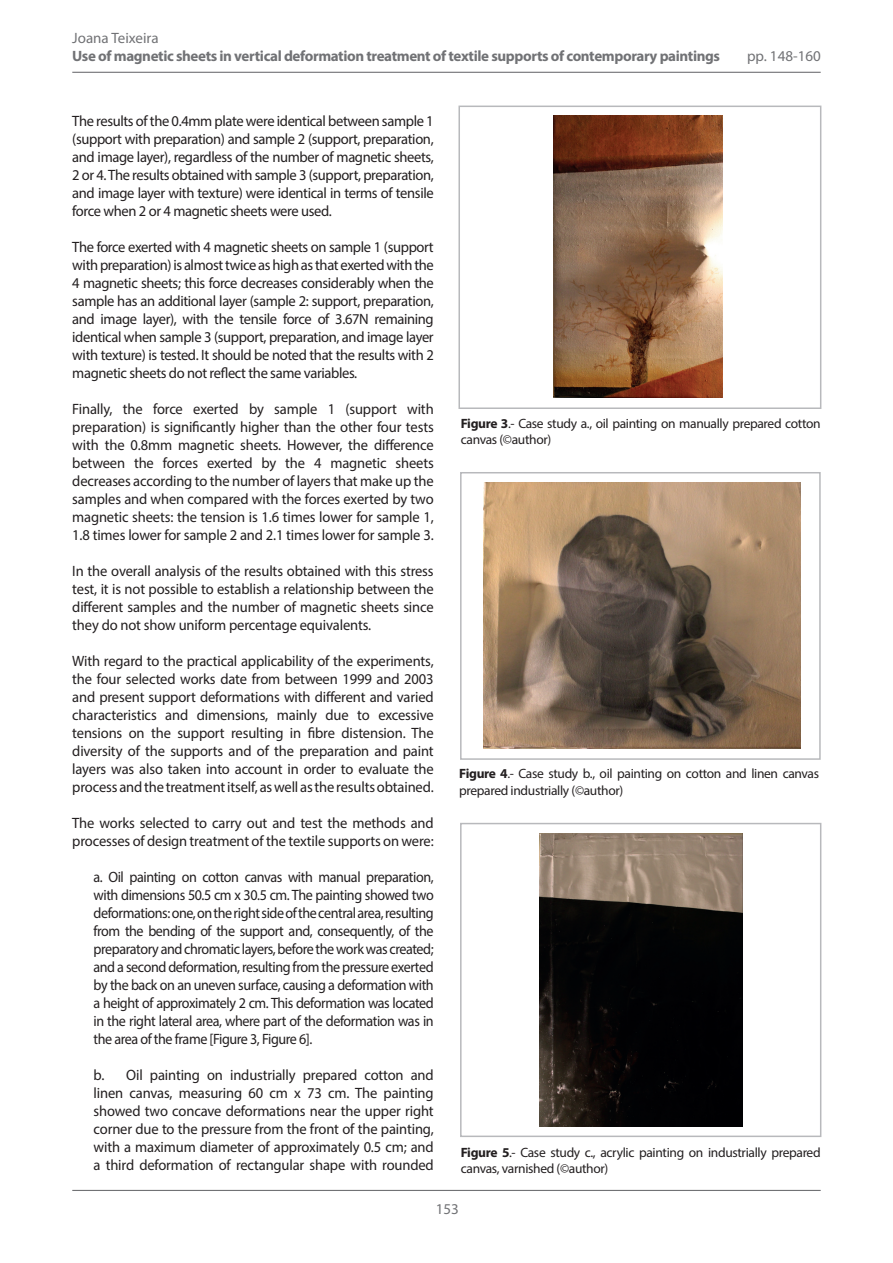
<style>
.page{position:relative;width:893px;height:1263px;background:#fff}
.page>*{position:absolute;margin:0;border:0;box-sizing:border-box;transform-origin:0 0}
.t1{font:15px/18px "Myriad Pro";letter-spacing:-.01em;color:#231f20;text-align:justify}
.t2{font:15px/18px "Myriad Pro";letter-spacing:-.01em;color:#231f20;text-align:justify;scale:.94 1}
.t3{font:700 15px "Myriad Pro";letter-spacing:-.025em;color:#717275}
.t4{font:15px "Myriad Pro";color:#717275}
.t5{font:13.5px/16.5px "Myriad Pro";letter-spacing:-.025em;color:#231f20}
.s1{font-weight:700}
</style>
<div class="page">
<hr style="left:72px;top:72px;width:749px;height:1px;background:#717275">
<hr style="left:72px;top:1190px;width:749px;height:1px;background:#717275">
<img style="left:553px;top:116px;width:169px;height:282px">
<div style="left:458px;top:106px;width:363px;height:303px;border:2px solid #b8b9bc"></div>
<img style="left:483px;top:482px;width:317px;height:267px">
<div style="left:460px;top:472px;width:361px;height:288px;border:2px solid #b8b9bc"></div>
<img style="left:539px;top:833px;width:203px;height:294px">
<div style="left:460px;top:823px;width:361px;height:314px;border:2px solid #b8b9bc"></div>
<p class="t4" style="left:72px;top:29px;width:88px">Joana Teixeira</p>
<p class="t3" style="left:72px;top:46px;width:649px">Use of magnetic sheets in vertical deformation treatment of textile supports of contemporary paintings</p>
<p class="t4" style="left:747px;top:47px;width:75px">pp. 148-160</p>
<p class="t1" style="left:72px;top:112px;width:363px">The results of the 0.4mm plate were identical between sample 1 (support with preparation) and sample 2 (support, preparation, and image layer), regardless of the number of magnetic sheets, 2 or 4. The results obtained with sample 3 (support, preparation, and image layer with texture) were identical in terms of tensile force when 2 or 4 magnetic sheets were used.</p>
<p class="t1" style="left:72px;top:238px;width:363px">The force exerted with 4 magnetic sheets on sample 1 (support with preparation) is almost twice as high as that exerted with the 4 magnetic sheets; this force decreases considerably when the sample has an additional layer (sample 2: support, preparation, and image layer), with the tensile force of 3.67N remaining identical when sample 3 (support, preparation, and image layer with texture) is tested. It should be noted that the results with 2 magnetic sheets do not reflect the same variables.</p>
<p class="t1" style="left:72px;top:400px;width:363px">Finally, the force exerted by sample 1 (support with preparation) is significantly higher than the other four tests with the 0.8mm magnetic sheets. However, the difference between the forces exerted by the 4 magnetic sheets decreases according to the number of layers that make up the samples and when compared with the forces exerted by two magnetic sheets: the tension is 1.6 times lower for sample 1, 1.8 times lower for sample 2 and 2.1 times lower for sample 3.</p>
<p class="t1" style="left:72px;top:562px;width:363px">In the overall analysis of the results obtained with this stress test, it is not possible to establish a relationship between the different samples and the number of magnetic sheets since they do not show uniform percentage equivalents.</p>
<p class="t1" style="left:72px;top:652px;width:363px">With regard to the practical applicability of the experiments, the four selected works date from between 1999 and 2003 and present support deformations with different and varied characteristics and dimensions, mainly due to excessive tensions on the support resulting in fibre distension. The diversity of the supports and of the preparation and paint layers was also taken into account in order to evaluate the process and the treatment itself, as well as the results obtained.</p>
<p class="t1" style="left:72px;top:814px;width:363px">The works selected to carry out and test the methods and processes of design treatment of the textile supports on were:</p>
<p class="t2" style="left:94px;top:868px;width:363px">a. Oil painting on cotton canvas with manual preparation, with dimensions 50.5 cm x 30.5 cm. The painting showed two deformations: one, on the right side of the central area, resulting from the bending of the support and, consequently, of the preparatory and chromatic layers, before the work was created; and a second deformation, resulting from the pressure exerted by the back on an uneven surface, causing a deformation with a height of approximately 2 cm. This deformation was located in the right lateral area, where part of the deformation was in the area of the frame [Figure 3, Figure 6].</p>
<p class="t1" style="left:94px;top:1066px;width:342px">b. Oil painting on industrially prepared cotton and linen canvas, measuring 60 cm x 73 cm. The painting showed two concave deformations near the upper right corner due to the pressure from the front of the painting, with a maximum diameter of approximately 0.5 cm; and a third deformation of rectangular shape with rounded</p>
<p class="t5" style="left:461px;top:415px;width:361px"><span class="s1">Figure 3</span>.- Case study a., oil painting on manually prepared cotton canvas (©author)</p>
<p class="t5" style="left:459px;top:765px;width:361px"><span class="s1">Figure 4</span>.- Case study b., oil painting on cotton and linen canvas prepared industrially (©author)</p>
<p class="t5" style="left:461px;top:1144px;width:361px"><span class="s1">Figure 5</span>.- Case study c., acrylic painting on industrially prepared canvas, varnished (©author)</p>
<p class="t4" style="left:436px;top:1200px;width:25px">153</p>
</div>
